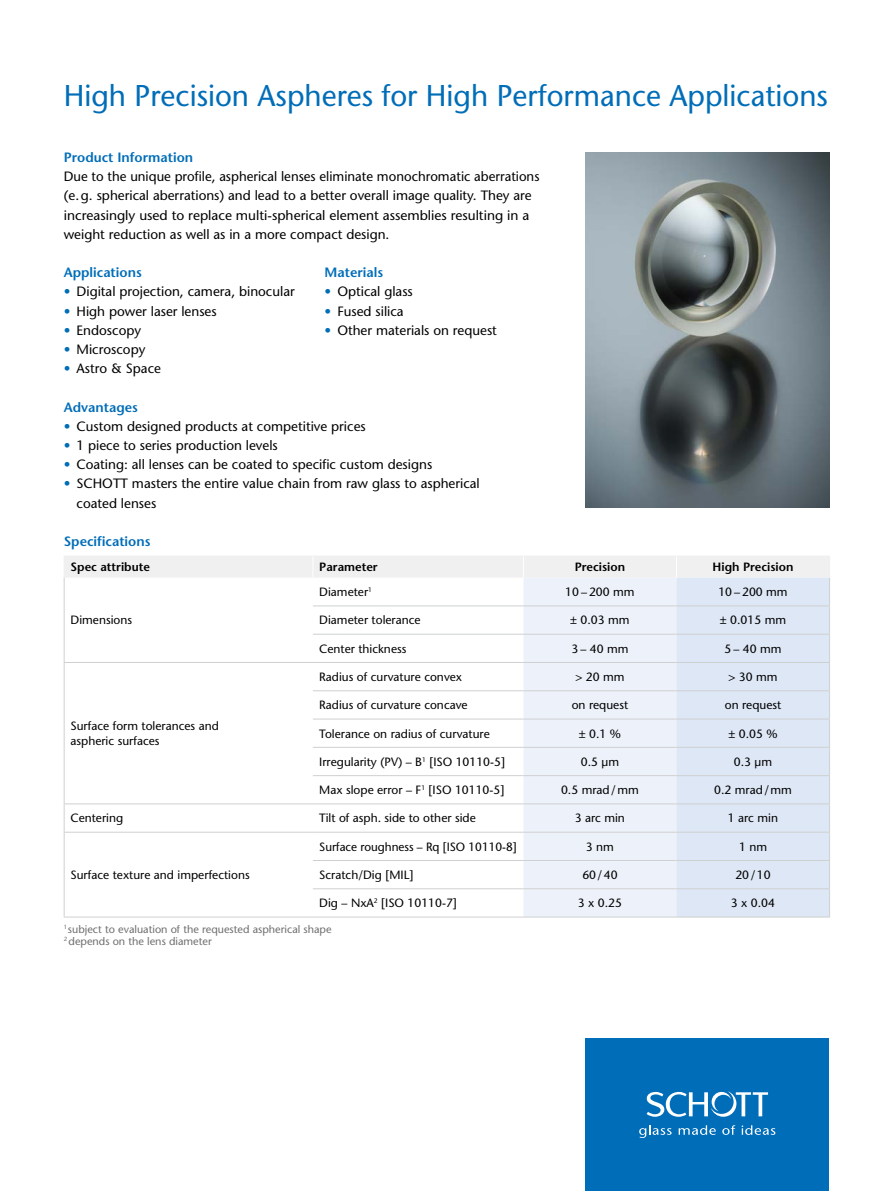
<style>
.page{position:relative;width:893px;height:1191px;background:#fff}
.page>*{position:absolute;margin:0;border:0;box-sizing:border-box;transform-origin:0 0}
.t1{font:500 30px "Stone Sans Std";color:#006db8}
.t2{font:500 13.5px/19.2px "Stone Sans Std";color:#000}
.t3{font:600 13.5px "Stone Sans Std";color:#006db8}
.t4{font:500 12px/15.8px "Stone Sans Std";color:#000}
.t5{font:600 12px "Stone Sans Std";color:#000}
.t6{font:500 10.8px/12px "Stone Sans Std";color:#6f6f6e}
.s1{color:#006db8}
</style>
<div class="page">
<div style="left:585px;top:1038px;width:244px;height:153px;background:#006db8"></div>
<svg style="left:639px;top:1125px;width:33px;height:13px"></svg>
<svg style="left:679px;top:1125px;width:37px;height:9px"></svg>
<svg style="left:722px;top:1125px;width:13px;height:9px"></svg>
<svg style="left:742px;top:1125px;width:33px;height:9px"></svg>
<svg style="left:647px;top:1091px;width:121px;height:25px"></svg>
<img style="left:585px;top:152px;width:244px;height:355px">
<hr style="left:64px;top:555px;width:249px;height:1px;background:#f0f0f0">
<hr style="left:313px;top:555px;width:210px;height:1px;background:#f0f0f0">
<hr style="left:523px;top:555px;width:153px;height:1px;background:#f0f0f0">
<hr style="left:64px;top:916px;width:249px;height:1px;background:#cfd0d0">
<hr style="left:313px;top:916px;width:210px;height:1px;background:#cfd0d0">
<hr style="left:676px;top:916px;width:154px;height:1px;background:#cfd0d0">
<hr style="left:676px;top:555px;width:154px;height:1px;background:#f0f0f0">
<hr style="left:523px;top:916px;width:153px;height:1px;background:#cfd0d0">
<svg style="left:64px;top:556px;width:766px;height:360px"></svg>
<h1 class="t1" style="left:64px;top:78px;width:766px">High Precision Aspheres for High Performance Applications</h1>
<p class="t3" style="left:64px;top:149px;width:131px">Product Information</p>
<p class="t2" style="left:64px;top:167px;width:477px">Due to the unique profile, aspherical lenses eliminate monochromatic aberrations (e.g. spherical aberrations) and lead to a better overall image quality. They are increasingly used to replace multi-spherical element assemblies resulting in a weight reduction as well as in a more compact design.</p>
<p class="t3" style="left:64px;top:264px;width:79px">Applications</p>
<p class="t2" style="left:64px;top:282px;width:233px"><span class="s1">•</span> Digital projection, camera, binocular</p>
<p class="t2" style="left:64px;top:301px;width:154px"><span class="s1">•</span> High power laser lenses</p>
<p class="t2" style="left:64px;top:320px;width:79px"><span class="s1">•</span> Endoscopy</p>
<p class="t2" style="left:64px;top:340px;width:83px"><span class="s1">•</span> Microscopy</p>
<p class="t2" style="left:64px;top:359px;width:99px"><span class="s1">•</span> Astro &amp; Space</p>
<p class="t3" style="left:325px;top:264px;width:60px">Materials</p>
<p class="t2" style="left:325px;top:282px;width:90px"><span class="s1">•</span> Optical glass</p>
<p class="t2" style="left:325px;top:301px;width:81px"><span class="s1">•</span> Fused silica</p>
<p class="t2" style="left:325px;top:320px;width:174px"><span class="s1">•</span> Other materials on request</p>
<p class="t3" style="left:64px;top:399px;width:76px">Advantages</p>
<p class="t2" style="left:64px;top:416px;width:303px"><span class="s1">•</span> Custom designed products at competitive prices</p>
<p class="t2" style="left:64px;top:436px;width:216px"><span class="s1">•</span> 1 piece to series production levels</p>
<p class="t2" style="left:64px;top:455px;width:370px"><span class="s1">•</span> Coating: all lenses can be coated to specific custom designs</p>
<p class="t2" style="left:77px;top:474px;width:405px;text-indent:-13px"><span class="s1">•</span> SCHOTT masters the entire value chain from raw glass to aspherical coated lenses</p>
<p class="t3" style="left:64px;top:533px;width:88px">Specifications</p>
<p class="t5" style="left:71px;top:560px;width:81px">Spec attribute</p>
<p class="t5" style="left:319px;top:560px;width:60px">Parameter</p>
<p class="t5" style="left:575px;top:560px;width:52px">Precision</p>
<p class="t5" style="left:712px;top:560px;width:82px">High Precision</p>
<p class="t4" style="left:71px;top:612px;width:63px">Dimensions</p>
<p class="t4" style="left:71px;top:717px;width:150px">Surface form tolerances and aspheric surfaces</p>
<p class="t4" style="left:319px;top:584px;width:54px">Diameter<sup>1</sup></p>
<p class="t4" style="left:565px;top:584px;width:71px">10 – 200 mm</p>
<p class="t4" style="left:718px;top:584px;width:71px">10 – 200 mm</p>
<p class="t4" style="left:319px;top:612px;width:103px">Diameter tolerance</p>
<p class="t4" style="left:570px;top:612px;width:61px">± 0.03 mm</p>
<p class="t4" style="left:720px;top:612px;width:68px">± 0.015 mm</p>
<p class="t4" style="left:319px;top:640px;width:89px">Center thickness</p>
<p class="t4" style="left:571px;top:640px;width:59px">3 – 40 mm</p>
<p class="t4" style="left:724px;top:640px;width:59px">5 – 40 mm</p>
<p class="t4" style="left:319px;top:669px;width:144px">Radius of curvature convex</p>
<p class="t4" style="left:575px;top:669px;width:51px">&gt; 20 mm</p>
<p class="t4" style="left:728px;top:669px;width:51px">&gt; 30 mm</p>
<p class="t4" style="left:319px;top:697px;width:150px">Radius of curvature concave</p>
<p class="t4" style="left:572px;top:697px;width:58px">on request</p>
<p class="t4" style="left:725px;top:697px;width:58px">on request</p>
<p class="t4" style="left:319px;top:725px;width:172px">Tolerance on radius of curvature</p>
<p class="t4" style="left:579px;top:725px;width:44px">± 0.1 %</p>
<p class="t4" style="left:728px;top:725px;width:50px">± 0.05 %</p>
<p class="t4" style="left:319px;top:754px;width:187px">Irregularity (PV) – B<sup>1</sup> [ISO 10110-5]</p>
<p class="t4" style="left:581px;top:754px;width:40px">0.5 µm</p>
<p class="t4" style="left:734px;top:754px;width:40px">0.3 µm</p>
<p class="t4" style="left:319px;top:782px;width:187px">Max slope error – F<sup>1</sup> [ISO 10110-5]</p>
<p class="t4" style="left:561px;top:782px;width:79px">0.5 mrad/mm</p>
<p class="t4" style="left:714px;top:782px;width:79px">0.2 mrad/mm</p>
<p class="t4" style="left:71px;top:810px;width:54px">Centering</p>
<p class="t4" style="left:319px;top:810px;width:158px">Tilt of asph. side to other side</p>
<p class="t4" style="left:575px;top:810px;width:52px">3 arc min</p>
<p class="t4" style="left:728px;top:810px;width:52px">1 arc min</p>
<p class="t4" style="left:319px;top:838px;width:199px">Surface roughness – Rq [ISO 10110-8]</p>
<p class="t4" style="left:586px;top:838px;width:30px">3 nm</p>
<p class="t4" style="left:739px;top:838px;width:30px">1 nm</p>
<p class="t4" style="left:71px;top:867px;width:181px">Surface texture and imperfections</p>
<p class="t4" style="left:319px;top:867px;width:96px">Scratch/Dig [MIL]</p>
<p class="t4" style="left:582px;top:867px;width:37px">60/40</p>
<p class="t4" style="left:735px;top:867px;width:37px">20/10</p>
<p class="t4" style="left:319px;top:895px;width:139px">Dig – NxA<sup>2</sup> [ISO 10110-7]</p>
<p class="t4" style="left:578px;top:895px;width:46px">3 x 0.25</p>
<p class="t4" style="left:731px;top:895px;width:46px">3 x 0.04</p>
<p class="t6" style="left:64px;top:923px;width:269px"><sup>1</sup>subject to evaluation of the requested aspherical shape<br><sup>2</sup> depends on the lens diameter</p>
</div>
